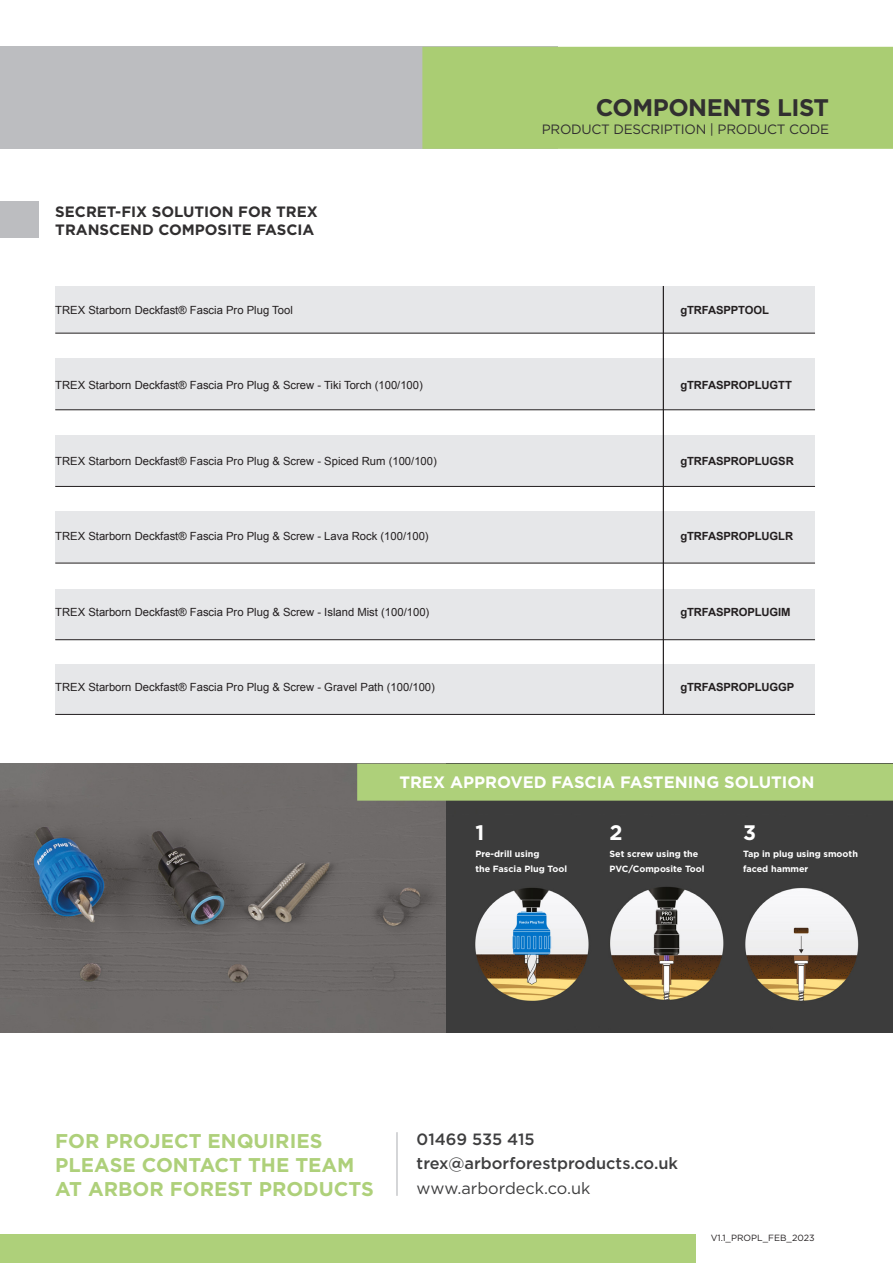
<style>
.page{position:relative;width:893px;height:1263px;background:#fff}
.page>*{position:absolute;margin:0;border:0;box-sizing:border-box;transform-origin:0 0}
.t1{font:700 24px "Gotham";letter-spacing:-.02em;color:#312f30}
.t2{font:700 21px "Gotham";color:#fff}
.t3{font:700 19.95px/23.9px "Gotham";color:#aed07a}
.t4{font:700 16.5px "Gotham";color:#fff}
.t5{font:500 16.35px "Gotham";color:#3e3e3f}
.t6{font:16.35px "Gotham";color:#3e3e3f}
.t7{font:700 15px/18px "Gotham";color:#312f30}
.t8{font:13.5px "Gotham";letter-spacing:-.02em;color:#312f30}
.Paragraph_Style_1{font:11.25px "Arial";color:#231f20}
.t9{font:700 11.25px "Arial";letter-spacing:-.01em;color:#231f20}
.t10{font:700 9px "Gotham";color:#fff}
.t11{font:9px "Gotham";color:#231f20}
</style>
<div class="page">
<div style="left:55px;top:664px;width:760px;height:50px;background:#e6e7e9"></div>
<div style="left:0;top:47px;width:557px;height:102px;background:#bcbdc0"></div>
<div style="left:55px;top:286px;width:760px;height:47px;background:#e6e7e9"></div>
<div style="left:55px;top:358px;width:760px;height:52px;background:#e6e7e9"></div>
<div style="left:55px;top:436px;width:760px;height:51px;background:#e6e7e9"></div>
<div style="left:55px;top:511px;width:760px;height:52px;background:#e6e7e9"></div>
<div style="left:55px;top:589px;width:760px;height:51px;background:#e6e7e9"></div>
<hr style="left:55px;top:333px;width:760px;height:1px;background:#231f20">
<hr style="left:55px;top:409px;width:760px;height:1px;background:#231f20">
<hr style="left:55px;top:486px;width:760px;height:1px;background:#231f20">
<hr style="left:55px;top:563px;width:760px;height:1px;background:#231f20">
<hr style="left:55px;top:639px;width:760px;height:1px;background:#231f20">
<hr style="left:663px;top:286px;width:1px;height:428px;background:#231f20">
<div style="left:422px;top:47px;width:471px;height:102px;background:#aacd73"></div>
<img style="left:0;top:764px;width:446px;height:268px">
<div style="left:0;top:201px;width:38px;height:37px;background:#bcbdc0"></div>
<hr style="left:55px;top:714px;width:760px;height:1px;background:#231f20">
<svg style="left:446px;top:801px;width:447px;height:231px;background:#5e5c58"></svg>
<div style="left:357px;top:764px;width:536px;height:37px;background:#aed07a"></div>
<div style="left:0;top:1234px;width:695px;height:29px;background:#aed07a"></div>
<hr style="left:396px;top:1132px;width:2px;height:64px;background:#d1d2d4">
<p class="t1" style="left:596px;top:92px;width:235px">COMPONENTS LIST</p>
<p class="t8" style="left:542px;top:121px;width:289px">PRODUCT DESCRIPTION | PRODUCT CODE</p>
<p class="t7" style="left:55px;top:203px;width:264px">SECRET-FIX SOLUTION FOR TREX<br>TRANSCEND COMPOSITE FASCIA</p>
<p class="Paragraph_Style_1" style="left:55px;top:303px;width:239px">TREX Starborn Deckfast® Fascia Pro Plug Tool</p>
<p class="t9" style="left:680px;top:302px;width:90px">gTRFASPPTOOL</p>
<p class="Paragraph_Style_1" style="left:55px;top:378px;width:369px">TREX Starborn Deckfast® Fascia Pro Plug &amp; Screw - Tiki Torch (100/100)</p>
<p class="t9" style="left:680px;top:378px;width:113px">gTRFASPROPLUGTT</p>
<p class="Paragraph_Style_1" style="left:55px;top:454px;width:383px">TREX Starborn Deckfast® Fascia Pro Plug &amp; Screw - Spiced Rum (100/100)</p>
<p class="t9" style="left:680px;top:453px;width:115px">gTRFASPROPLUGSR</p>
<p class="Paragraph_Style_1" style="left:55px;top:529px;width:375px">TREX Starborn Deckfast® Fascia Pro Plug &amp; Screw - Lava Rock (100/100)</p>
<p class="t9" style="left:680px;top:529px;width:114px">gTRFASPROPLUGLR</p>
<p class="Paragraph_Style_1" style="left:55px;top:605px;width:376px">TREX Starborn Deckfast® Fascia Pro Plug &amp; Screw - Island Mist (100/100)</p>
<p class="t9" style="left:680px;top:604px;width:112px">gTRFASPROPLUGIM</p>
<p class="Paragraph_Style_1" style="left:55px;top:680px;width:381px">TREX Starborn Deckfast® Fascia Pro Plug &amp; Screw - Gravel Path (100/100)</p>
<p class="t9" style="left:680px;top:680px;width:116px">gTRFASPROPLUGGP</p>
<p class="t4" style="left:399px;top:771px;width:417px">TREX APPROVED FASCIA FASTENING SOLUTION</p>
<p class="t2" style="left:475px;top:819px;width:10px">1</p>
<p class="t2" style="left:609px;top:819px;width:15px">2</p>
<p class="t2" style="left:743px;top:819px;width:15px">3</p>
<p class="t10" style="left:475px;top:848px;width:66px">Pre-drill using</p>
<p class="t10" style="left:475px;top:862px;width:93px">the Fascia Plug Tool</p>
<p class="t10" style="left:609px;top:848px;width:90px">Set screw using the</p>
<p class="t10" style="left:609px;top:862px;width:97px">PVC/Composite Tool</p>
<p class="t10" style="left:743px;top:848px;width:116px">Tap in plug using smooth</p>
<p class="t10" style="left:743px;top:862px;width:67px">faced hammer</p>
<p class="t3" style="left:55px;top:1129px;width:320px">FOR PROJECT ENQUIRIES<br>PLEASE CONTACT THE TEAM<br>AT ARBOR FOREST PRODUCTS</p>
<p class="t5" style="left:417px;top:1129px;width:120px">01469 535 415</p>
<p class="t5" style="left:417px;top:1153px;width:263px">trex@arborforestproducts.co.uk</p>
<p class="t6" style="left:417px;top:1177px;width:175px">www.arbordeck.co.uk</p>
<p class="t11" style="left:711px;top:1232px;width:105px">V1.1_PROPL_FEB_2023</p>
</div>
